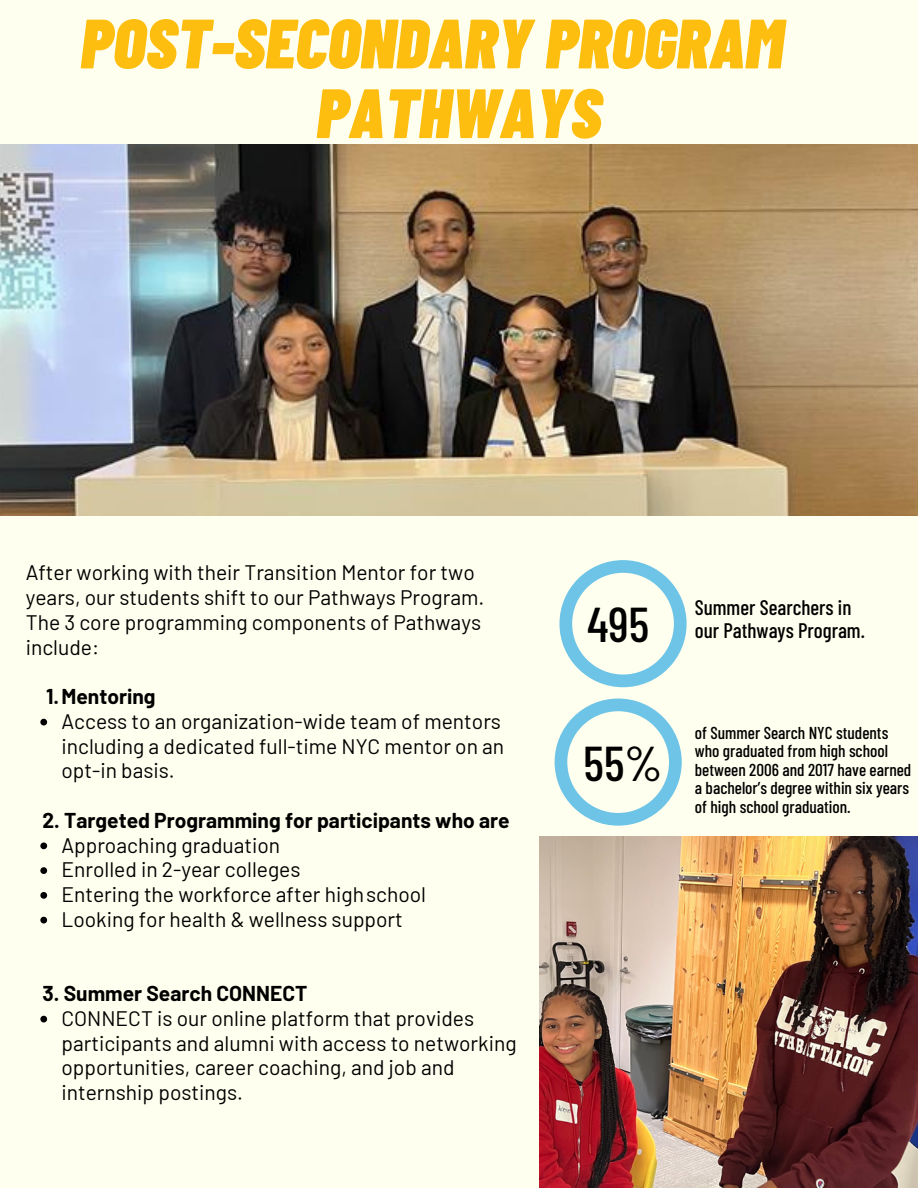
<style>
.page{position:relative;width:918px;height:1188px;background:#fffff0}
.page>*{position:absolute;margin:0;border:0;box-sizing:border-box;transform-origin:0 0}
.t1{font:italic 900 69.75px/69.8px "Barlow Condensed";color:#febe10}
.t2{font:500 48.75px "Barlow Condensed";color:#000}
.t3{font:21px/24.8px "Barlow";color:#000}
.t4{font:700 21px "Barlow";color:#000}
.t5{font:500 21px "Barlow Condensed";color:#000}
.t6{font:500 17.25px/18.5px "Barlow Condensed";color:#000}
</style>
<div class="page">
<img style="left:0;top:145px;width:918px;height:370px">
<svg style="left:555px;top:699px;width:127px;height:127px"></svg>
<img style="left:540px;top:837px;width:378px;height:351px">
<svg style="left:559px;top:560px;width:128px;height:127px"></svg>
<svg style="left:40px;top:719px;width:7px;height:6px"></svg>
<svg style="left:40px;top:842px;width:7px;height:7px"></svg>
<svg style="left:40px;top:867px;width:7px;height:7px"></svg>
<svg style="left:40px;top:892px;width:7px;height:7px"></svg>
<svg style="left:40px;top:917px;width:7px;height:6px"></svg>
<svg style="left:40px;top:1016px;width:7px;height:6px"></svg>
<p class="t1" style="left:316px;top:6px;width:469px;text-indent:-236px">POST-SECONDARY PROGRAM<br>PATHWAYS</p>
<p class="t3" style="left:26px;top:560px;width:460px">After working with their Transition Mentor for two years, our students shift to our Pathways Program.<br>The 3 core programming components of Pathways include:</p>
<p class="t4" style="left:46px;top:683px;width:111px">1.Mentoring</p>
<p class="t3" style="left:61px;top:708px;width:444px">Access to an organization-wide team of mentors including a dedicated full-time NYC mentor on an opt-in basis.</p>
<p class="t4" style="left:43px;top:807px;width:469px">2. Targeted Programming for participants who are</p>
<p class="t3" style="left:61px;top:832px;width:220px">Approaching graduation</p>
<p class="t3" style="left:61px;top:857px;width:241px">Enrolled in 2-year colleges</p>
<p class="t3" style="left:61px;top:881px;width:366px">Entering the workforce after highschool</p>
<p class="t3" style="left:61px;top:906px;width:343px">Looking for health &amp; wellness support</p>
<p class="t4" style="left:43px;top:980px;width:266px">3. Summer Search CONNECT</p>
<p class="t3" style="left:61px;top:1005px;width:457px">CONNECT is our online platform that provides participants and alumni with access to networking opportunities, career coaching, and job and internship postings.</p>
<p class="t2" style="left:587px;top:593px;width:64px">495</p>
<p class="t2" style="left:584px;top:732px;width:80px">55%</p>
<p class="t5" style="left:695px;top:594px;width:158px">Summer Searchers in</p>
<p class="t5" style="left:695px;top:617px;width:172px">our Pathways Program.</p>
<p class="t6" style="left:695px;top:723px;width:218px">of Summer Search NYC students who graduated from high school between 2006 and 2017 have earned a bachelor’s degree within six years of high school graduation.</p>
</div>
